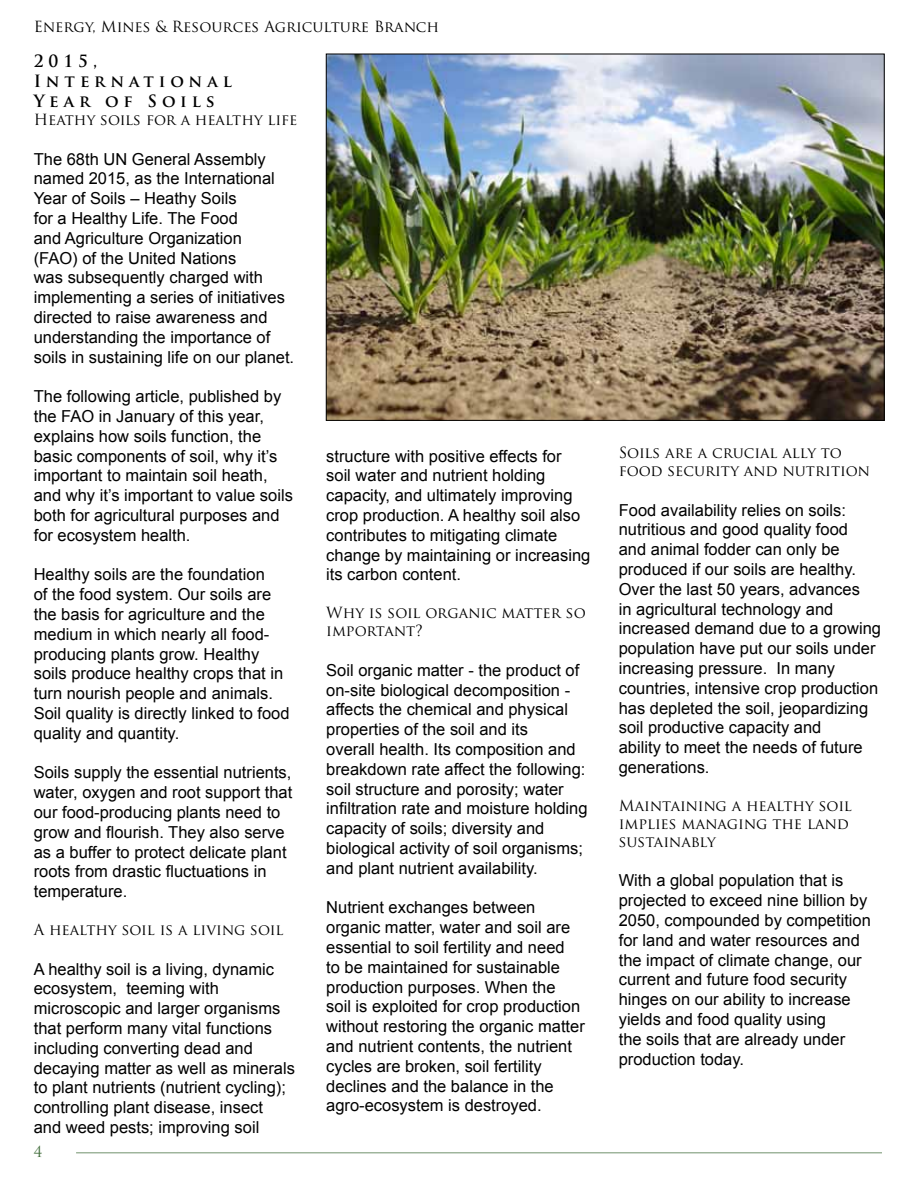
<style>
.page{position:relative;width:918px;height:1188px;background:#fff}
.page>*{position:absolute;margin:0;border:0;box-sizing:border-box;transform-origin:0 0}
.t1{font:16.5px/19.8px "Arial";color:#000}
.t2{font:700 16.5px/19.8px "Trajan Pro";letter-spacing:.3em;color:#000}
.t3{font:15px/18px "Trajan Pro";color:#000}
.t4{font:15px "Trajan Pro";color:#406c3a}
</style>
<div class="page">
<hr style="left:76px;top:1152px;width:806px;height:2px;background:#406c3a">
<img style="left:328px;top:56px;width:555px;height:363px">
<p class="t3" style="left:34px;top:17px;width:407px">Energy, Mines &amp; Resources Agriculture Branch</p>
<p class="t2" style="left:34px;top:52px;width:200px">2015,<br>International<br>Year of Soils</p>
<p class="t3" style="left:34px;top:110px;width:265px">Heathy soils for a healthy life</p>
<p class="t1" style="left:34px;top:149px;width:262px">The 68th UN General Assembly named 2015, as the International<br>Year of Soils – Heathy Soils<br>for a Healthy Life. The Food<br>and Agriculture Organization<br>(FAO) of the United Nations<br>was subsequently charged with implementing a series of initiatives directed to raise awareness and understanding the importance of soils in sustaining life on our planet.</p>
<p class="t1" style="left:34px;top:387px;width:261px">The following article, published by the FAO in January of this year, explains how soils function, the basic components of soil, why it’s important to maintain soil heath, and why it’s important to value soils both for agricultural purposes and for ecosystem health.</p>
<p class="t1" style="left:34px;top:565px;width:257px">Healthy soils are the foundation<br>of the food system. Our soils are the basis for agriculture and the medium in which nearly all food&shy;producing plants grow. Healthy soils produce healthy crops that in turn nourish people and animals.<br>Soil quality is directly linked to food quality and quantity.</p>
<p class="t1" style="left:34px;top:763px;width:260px">Soils supply the essential nutrients, water, oxygen and root support that our food-producing plants need to grow and flourish. They also serve as a buffer to protect delicate plant roots from drastic fluctuations in temperature.</p>
<p class="t3" style="left:34px;top:920px;width:251px">A healthy soil is a living soil</p>
<p class="t1" style="left:34px;top:959px;width:263px">A healthy soil is a living, dynamic ecosystem, teeming with microscopic and larger organisms that perform many vital functions including converting dead and decaying matter as well as minerals to plant nutrients (nutrient cycling); controlling plant disease, insect<br>and weed pests; improving soil</p>
<p class="t1" style="left:326px;top:446px;width:266px">structure with positive effects for soil water and nutrient holding capacity, and ultimately improving crop production. A healthy soil also contributes to mitigating climate change by maintaining or increasing its carbon content.</p>
<p class="t3" style="left:326px;top:604px;width:261px">Why is soil organic matter so important?</p>
<p class="t1" style="left:326px;top:660px;width:263px">Soil organic matter - the product of on-site biological decomposition - affects the chemical and physical properties of the soil and its<br>overall health. Its composition and breakdown rate affect the following: soil structure and porosity; water infiltration rate and moisture holding capacity of soils; diversity and biological activity of soil organisms; and plant nutrient availability.</p>
<p class="t1" style="left:326px;top:898px;width:260px">Nutrient exchanges between organic matter, water and soil are essential to soil fertility and need<br>to be maintained for sustainable production purposes. When the<br>soil is exploited for crop production without restoring the organic matter and nutrient contents, the nutrient cycles are broken, soil fertility declines and the balance in the agro-ecosystem is destroyed.</p>
<p class="t4" style="left:34px;top:1142px;width:10px">4</p>
<p class="t3" style="left:619px;top:443px;width:253px">Soils are a crucial ally to food security and nutrition</p>
<p class="t1" style="left:619px;top:500px;width:264px">Food availability relies on soils: nutritious and good quality food<br>and animal fodder can only be produced if our soils are healthy.<br>Over the last 50 years, advances<br>in agricultural technology and increased demand due to a growing population have put our soils under increasing pressure. In many countries, intensive crop production has depleted the soil, jeopardizing soil productive capacity and<br>ability to meet the needs of future generations.</p>
<p class="t3" style="left:619px;top:796px;width:235px">Maintaining a healthy soil implies managing the land sustainably</p>
<p class="t1" style="left:619px;top:871px;width:254px">With a global population that is projected to exceed nine billion by<br>2050, compounded by competition for land and water resources and the impact of climate change, our current and future food security hinges on our ability to increase yields and food quality using<br>the soils that are already under production today.</p>
</div>
